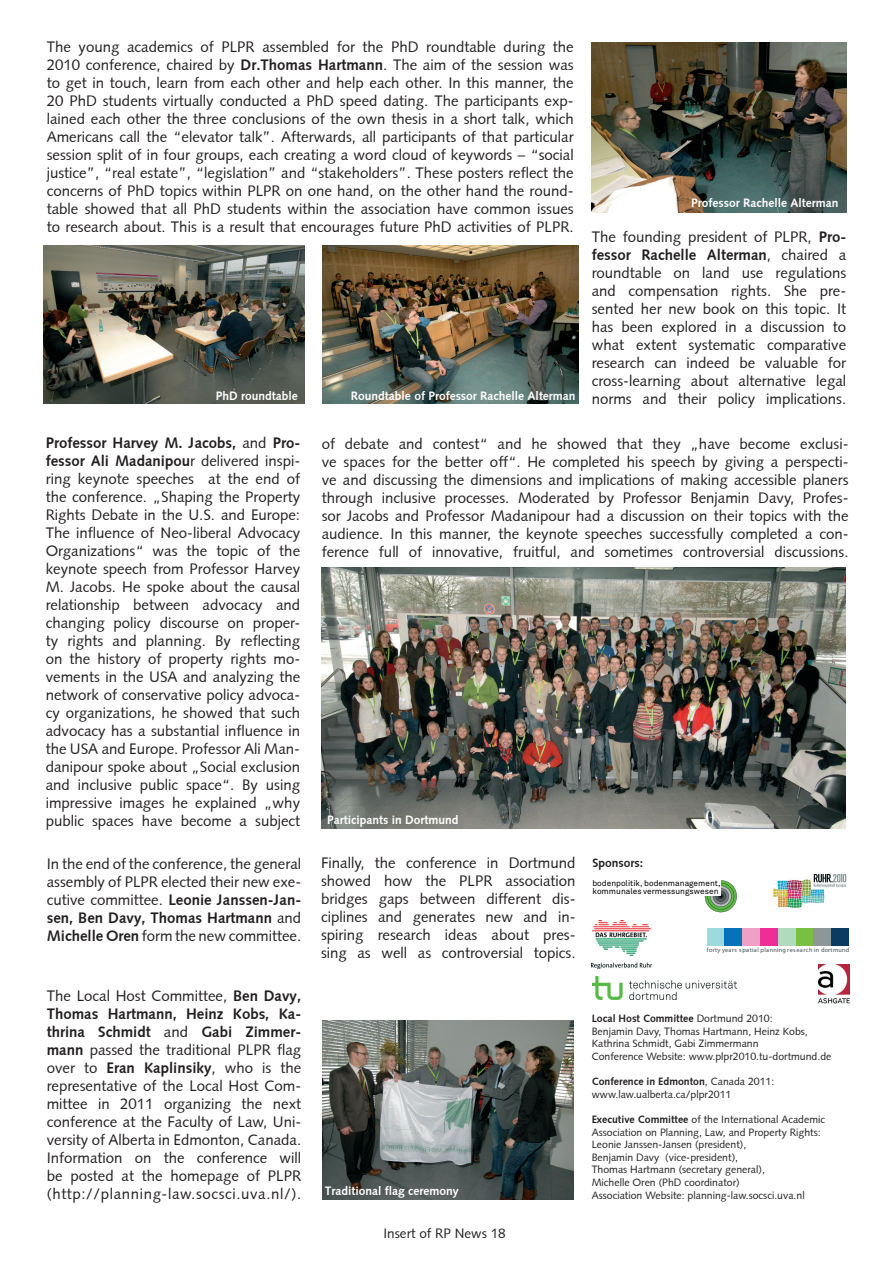
<style>
.page{position:relative;width:893px;height:1263px;background:#fff}
.page>*{position:absolute;margin:0;border:0;box-sizing:border-box;transform-origin:0 0}
.t1{font:15px/18px "Syntax";color:#231f20;text-align:justify}
.t2{font:13.5px "Syntax";color:#231f20}
.t3{font:700 12px "Syntax";color:#fff}
.t4{font:700 12px "Syntax";color:#231f20}
.t5{font:10.5px/12.6px "Syntax";color:#231f20}
.t6{font:8.25px/7.9px "Akkurat Office";letter-spacing:.005em;color:#000}
.t7{font:6.15px "Myriad Pro";letter-spacing:.05em;color:#434f52}
.s1{font-weight:700}
</style>
<div class="page">
<svg style="left:705px;top:880px;width:32px;height:32px"></svg>
<div style="left:704px;top:874px;width:17px;height:22px;background:#fff"></div>
<img style="left:592px;top:43px;width:254px;height:170px">
<div style="left:707px;top:928px;width:17px;height:17px;background:#9ed9dd"></div>
<div style="left:724px;top:928px;width:18px;height:17px;background:#0771ba"></div>
<div style="left:742px;top:928px;width:18px;height:17px;background:#f0a0c6"></div>
<div style="left:760px;top:928px;width:18px;height:17px;background:#ed2d94"></div>
<div style="left:778px;top:928px;width:18px;height:17px;background:#b0dbbd"></div>
<div style="left:796px;top:928px;width:17px;height:17px;background:#77c042"></div>
<div style="left:813px;top:928px;width:18px;height:17px;background:#8e9698"></div>
<div style="left:831px;top:928px;width:18px;height:17px;background:#0c3b62"></div>
<img style="left:592px;top:976px;width:144px;height:23px">
<img style="left:322px;top:246px;width:257px;height:157px">
<img style="left:43px;top:246px;width:262px;height:158px">
<img style="left:321px;top:567px;width:525px;height:261px">
<img style="left:322px;top:1020px;width:251px;height:179px">
<img style="left:819px;top:965px;width:30px;height:39px">
<img style="left:592px;top:920px;width:60px;height:48px">
<img style="left:773px;top:873px;width:74px;height:35px">
<p class="t1" style="left:47px;top:38px;width:528px">The young academics of PLPR assembled for the PhD roundtable during the 2010 conference, chaired by <span class="s1">Dr.Thomas Hartmann</span>. The aim of the session was to get in touch, learn from each other and help each other. In this manner, the 20 PhD students virtually conducted a PhD speed dating. The participants exp&shy;lained each other the three conclusions of the own thesis in a short talk, which Americans call the “elevator talk”. Afterwards, all participants of that particular session split of in four groups, each creating a word cloud of keywords – “social justice”, “real estate”, “legislation” and “stakeholders”. These posters reflect the concerns of PhD topics within PLPR on one hand, on the other hand the round&shy;table showed that all PhD students within the association have common issues to research about. This is a result that encourages future PhD activities of PLPR.</p>
<p class="t3" style="left:216px;top:389px;width:84px">PhD roundtable</p>
<p class="t3" style="left:351px;top:388px;width:226px">Roundtable of Professor Rachelle Alterman</p>
<p class="t3" style="left:691px;top:196px;width:149px">Professor Rachelle Alterman</p>
<p class="t1" style="left:592px;top:228px;width:256px">The founding president of PLPR, <span class="s1">Pro&shy;fessor Rachelle Alterman</span>, chaired a roundtable on land use regulations and compensation rights. She pre&shy;sented her new book on this topic. It has been explored in a discussion to what extent systematic comparative research can indeed be valuable for cross-learning about alternative legal norms and their policy implications.</p>
<p class="t1" style="left:46px;top:434px;width:256px"><span class="s1">Professor Harvey M. Jacobs,</span> and <span class="s1">Pro&shy;fessor Ali Madanipou</span>r delivered inspi&shy;ring keynote speeches at the end of the conference. „Shaping the Property Rights Debate in the U.S. and Europe:<br>The influence of Neo-liberal Advocacy Organizations“ was the topic of the keynote speech from Professor Harvey M. Jacobs. He spoke about the causal relationship between advocacy and changing policy discourse on proper&shy;ty rights and planning. By reflecting on the history of property rights mo&shy;vements in the USA and analyzing the network of conservative policy advoca&shy;cy organizations, he showed that such advocacy has a substantial influence in the USA and Europe. Professor Ali Man&shy;danipour spoke about „Social exclusion and inclusive public space“. By using impressive images he explained „why public spaces have become a subject</p>
<p class="t1" style="left:322px;top:435px;width:528px">of debate and contest“ and he showed that they „have become exclusi&shy;ve spaces for the better off“. He completed his speech by giving a perspecti&shy;ve and discussing the dimensions and implications of making accessible planers through inclusive processes. Moderated by Professor Benjamin Davy, Profes&shy;sor Jacobs and Professor Madanipour had a discussion on their topics with the audience. In this manner, the keynote speeches successfully completed a con&shy;ference full of innovative, fruitful, and sometimes controversial discussions.</p>
<p class="t3" style="left:327px;top:813px;width:133px">Participants in Dortmund</p>
<p class="t1" style="left:321px;top:854px;width:256px">Finally, the conference in Dortmund showed how the PLPR association bridges gaps between different dis&shy;ciplines and generates new and in&shy;spiring research ideas about pres&shy;sing as well as controversial topics.</p>
<p class="t1" style="left:47px;top:855px;width:256px">In the end of the conference, the general</p>
<p class="t4" style="left:593px;top:856px;width:52px">Sponsors:</p>
<p class="t1" style="left:47px;top:873px;width:256px">assembly of PLPR elected their new exe&shy;cutive committee. <span class="s1">Leonie Janssen-Jan&shy;sen, Ben Davy, Thomas Hartmann</span> and <span class="s1">Michelle Oren</span> form the new committee.</p>
<p class="t6" style="left:592px;top:880px;width:130px">bodenpolitik, bodenmanagement, kommunales vermessungswesen</p>
<p class="t7" style="left:707px;top:947px;width:144px">forty years spatial planning research in dortmund</p>
<p class="t1" style="left:47px;top:987px;width:256px">The Local Host Committee, <span class="s1">Ben Davy, Thomas Hartmann, Heinz Kobs, Ka&shy;thrina Schmidt</span> and <span class="s1">Gabi Zimmer&shy;mann</span> passed the traditional PLPR flag over to <span class="s1">Eran Kaplinsiky</span>, who is the representative of the Local Host Com&shy;mittee in 2011 organizing the next conference at the Faculty of Law, Uni&shy;versity of Alberta in Edmonton, Canada.<br>Information on the conference will be posted at the homepage of PLPR (http://planning-law.socsci.uva.nl/).</p>
<p class="t3" style="left:325px;top:1183px;width:136px">Traditional flag ceremony</p>
<p class="t2" style="left:383px;top:1226px;width:124px">Insert of RP News 18</p>
<p class="t5" style="left:592px;top:1012px;width:241px"><span class="s1">Local Host Committee</span> Dortmund 2010:<br>Benjamin Davy, Thomas Hartmann, Heinz Kobs, Kathrina Schmidt, Gabi Zimmermann<br>Conference Website: www.plpr2010.tu-dortmund.de</p>
<p class="t5" style="left:592px;top:1075px;width:184px"><span class="s1">Conference in Edmonton</span>, Canada 2011: www.law.ualberta.ca/plpr2011</p>
<p class="t5" style="left:592px;top:1113px;width:235px"><span class="s1">Executive Committee</span> of the International Academic Association on Planning, Law, and Property Rights:<br>Leonie Janssen-Jansen (president),<br>Benjamin Davy (vice-president),<br>Thomas Hartmann (secretary general),<br>Michelle Oren (PhD coordinator)<br>Association Website: planning-law.socsci.uva.nl</p>
</div>
